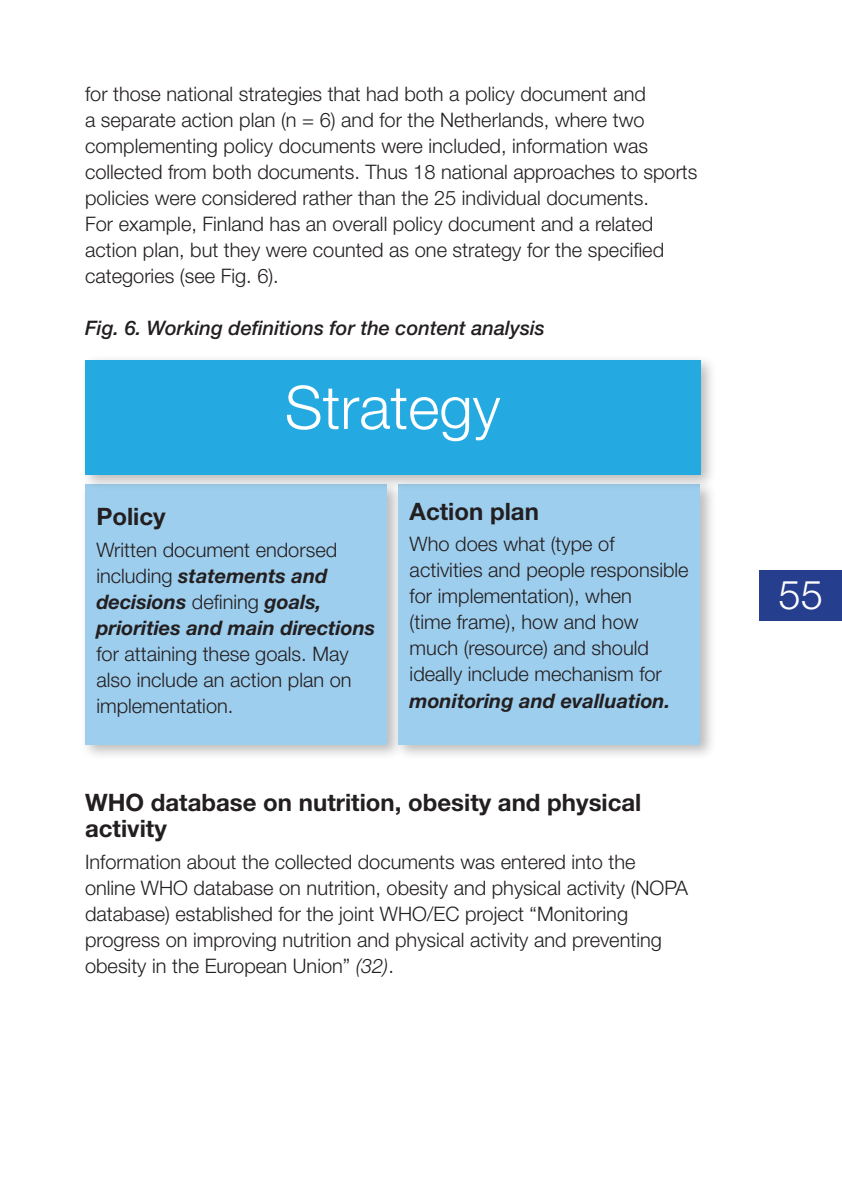
<style>
.page{position:relative;width:842px;height:1191px;background:#fff}
.page>*{position:absolute;margin:0;border:0;box-sizing:border-box;transform-origin:0 0}
.t1{font:300 60px "Helvetica Neue";color:#fff}
.t2{font:300 40px "Helvetica Neue";color:#fff}
.Mellemrubrik{font:700 24px/26px "Helvetica Neue";color:#231f20}
.Brød{font:300 20px/26px "Helvetica Neue";color:#231f20}
.Figurtekst{font:italic 500 20px "Helvetica Neue";color:#231f20}
.s1{font-weight:700;font-style:italic}
.s2{font-style:italic}
</style>
<div class="page">
<div style="left:759px;top:570px;width:83px;height:51px;background:#253f8e"></div>
<div style="left:80px;top:479px;width:324px;height:281px;background:#231f20;opacity:.3"></div>
<div style="left:85px;top:484px;width:302px;height:260px;background:#9eceee"></div>
<div style="left:393px;top:479px;width:324px;height:281px;background:#231f20;opacity:.3"></div>
<div style="left:398px;top:484px;width:302px;height:260px;background:#9eceee"></div>
<div style="left:80px;top:354px;width:637px;height:137px;background:#231f20;opacity:.3"></div>
<div style="left:85px;top:360px;width:615px;height:114px;background:#24aae1"></div>
<p class="Brød" style="left:85px;top:80px;width:614px">for those national strategies that had both a policy document and<br>a separate action plan (n = 6) and for the Netherlands, where two complementing policy documents were included, information was collected from both documents. Thus 18 national approaches to sports policies were considered rather than the 25 individual documents.<br>For example, Finland has an overall policy document and a related action plan, but they were counted as one strategy for the specified categories (see Fig. 6).</p>
<p class="Figurtekst" style="left:85px;top:316px;width:461px">Fig. 6. Working definitions for the content analysis</p>
<p class="t1" style="left:285px;top:371px;width:217px">Strategy</p>
<p class="Mellemrubrik" style="left:96px;top:503px;width:71px">Policy</p>
<p class="Brød" style="left:96px;top:536px;width:280px">Written document endorsed including <span class="s1">statements and decisions</span> defining <span class="s1">goals, priorities and main directions </span>for attaining these goals. May also include an action plan on implementation.</p>
<p class="Mellemrubrik" style="left:410px;top:497px;width:131px">Action plan</p>
<p class="Brød" style="left:410px;top:531px;width:280px">Who does what (type of activities and people responsible for implementation), when<br>(time frame), how and how much (resource) and should ideally include mechanism for <span class="s1">monitoring and evalluation.</span></p>
<p class="Mellemrubrik" style="left:85px;top:789px;width:558px">WHO database on nutrition, obesity and physical activity</p>
<p class="Brød" style="left:85px;top:848px;width:605px">Information about the collected documents was entered into the online WHO database on nutrition, obesity and physical activity (NOPA database) established for the joint WHO/EC project “Monitoring progress on improving nutrition and physical activity and preventing obesity in the European Union” <span class="s2">(32)</span>.</p>
<h2 class="t2" style="left:778px;top:570px;width:46px">55</h2>
</div>
